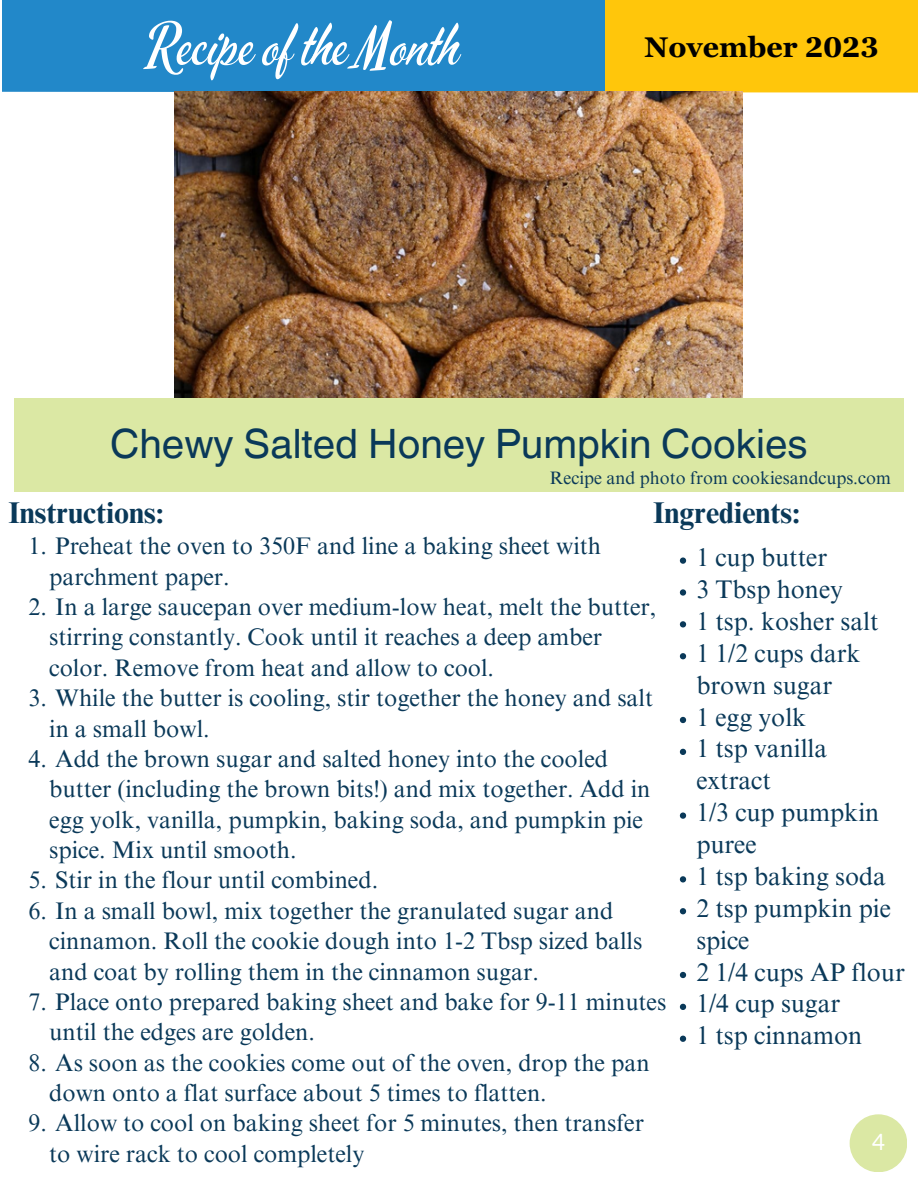
<style>
.page{position:relative;width:918px;height:1188px;background:#fff}
.page>*{position:absolute;margin:0;border:0;box-sizing:border-box;transform-origin:0 0}
.t1{font:57px "Mervale Script";color:#fff}
.t2{font:40.5px "Helvetica World";color:#0a3959}
.t3{font:700 30px "Times NRMT Pro";color:#0a3959}
.t4{font:700 28.5px "Georgia Pro";color:#000}
.t5{font:25.5px/31.8px "Times NRMT Pro";color:#0a3959}
.t6{font:24px/30.3px "Times NRMT Pro";color:#0a3959}
.t7{font:22.5px "Aleo";color:#fff}
.t8{font:18px "Times NRMT Pro";color:#0a3959}
</style>
<div class="page">
<div style="left:2px;top:0;width:604px;height:95px;background:#2288c9"></div>
<div style="left:606px;top:0;width:312px;height:95px;background:#ffc60b"></div>
<div style="left:14px;top:398px;width:890px;height:93px;background:#dbe8a4"></div>
<svg style="left:2px;top:90px;width:916px;height:9px"></svg>
<div style="left:850px;top:1114px;width:57px;height:58px;background:#dbe8a4;border-radius:50%"></div>
<img style="left:175px;top:92px;width:568px;height:306px">
<svg style="left:680px;top:557px;width:6px;height:7px"></svg>
<svg style="left:680px;top:589px;width:6px;height:7px"></svg>
<svg style="left:680px;top:621px;width:6px;height:6px"></svg>
<svg style="left:680px;top:653px;width:6px;height:6px"></svg>
<svg style="left:680px;top:717px;width:6px;height:6px"></svg>
<svg style="left:680px;top:749px;width:6px;height:6px"></svg>
<svg style="left:680px;top:812px;width:6px;height:7px"></svg>
<svg style="left:680px;top:876px;width:6px;height:6px"></svg>
<svg style="left:680px;top:908px;width:6px;height:6px"></svg>
<svg style="left:680px;top:972px;width:6px;height:6px"></svg>
<svg style="left:680px;top:1004px;width:6px;height:6px"></svg>
<svg style="left:680px;top:1036px;width:6px;height:6px"></svg>
<p class="t1" style="left:147px;top:8px;width:316px">Recipe of the Month</p>
<p class="t4" style="left:645px;top:31px;width:236px">November 2023</p>
<p class="t2" style="left:110px;top:420px;width:699px">Chewy Salted Honey Pumpkin Cookies</p>
<p class="t3" style="left:8px;top:501px;width:157px">Instructions:</p>
<p class="t8" style="left:550px;top:471px;width:343px">Recipe and photo from cookiesandcups.com</p>
<p class="t3" style="left:653px;top:502px;width:149px">Ingredients:</p>
<p class="t6" style="left:49px;top:534px;width:553px;text-indent:-21px">1. Preheat the oven to 350F and line a baking sheet with parchment paper.</p>
<p class="t6" style="left:49px;top:595px;width:609px;text-indent:-21px">2. In a large saucepan over medium-low heat, melt the butter, stirring constantly. Cook until it reaches a deep amber color. Remove from heat and allow to cool.</p>
<p class="t6" style="left:49px;top:686px;width:605px;text-indent:-21px">3. While the butter is cooling, stir together the honey and salt in a small bowl.</p>
<p class="t6" style="left:49px;top:747px;width:603px;text-indent:-21px">4. Add the brown sugar and salted honey into the cooled butter (including the brown bits!) and mix together. Add in egg yolk, vanilla, pumpkin, baking soda, and pumpkin pie spice. Mix until smooth.</p>
<p class="t6" style="left:28px;top:868px;width:351px">5. Stir in the flour until combined.</p>
<p class="t6" style="left:49px;top:899px;width:595px;text-indent:-21px">6. In a small bowl, mix together the granulated sugar and cinnamon. Roll the cookie dough into 1-2 Tbsp sized balls and coat by rolling them in the cinnamon sugar.</p>
<p class="t6" style="left:49px;top:990px;width:619px;text-indent:-21px">7. Place onto prepared baking sheet and bake for 9-11 minutes until the edges are golden.</p>
<p class="t6" style="left:49px;top:1050px;width:602px;text-indent:-21px">8. As soon as the cookies come out of the oven, drop the pan down onto a flat surface about 5 times to flatten.</p>
<p class="t6" style="left:49px;top:1111px;width:596px;text-indent:-21px">9. Allow to cool on baking sheet for 5 minutes, then transfer to wire rack to cool completely</p>
<p class="t5" style="left:696px;top:545px;width:132px">1 cup butter</p>
<p class="t5" style="left:696px;top:577px;width:148px">3 Tbsp honey</p>
<p class="t5" style="left:696px;top:609px;width:184px">1 tsp. kosher salt</p>
<p class="t5" style="left:696px;top:640px;width:166px">1 1/2 cups dark brown sugar</p>
<p class="t5" style="left:696px;top:704px;width:111px">1 egg yolk</p>
<p class="t5" style="left:696px;top:736px;width:132px">1 tsp vanilla extract</p>
<p class="t5" style="left:696px;top:800px;width:185px">1/3 cup pumpkin puree</p>
<p class="t5" style="left:696px;top:864px;width:191px">1 tsp baking soda</p>
<p class="t5" style="left:696px;top:895px;width:196px">2 tsp pumpkin pie spice</p>
<p class="t5" style="left:696px;top:959px;width:210px">2 1/4 cups AP flour</p>
<p class="t5" style="left:696px;top:991px;width:145px">1/4 cup sugar</p>
<p class="t5" style="left:696px;top:1023px;width:167px">1 tsp cinnamon</p>
<p class="t7" style="left:872px;top:1130px;width:15px">4</p>
</div>
